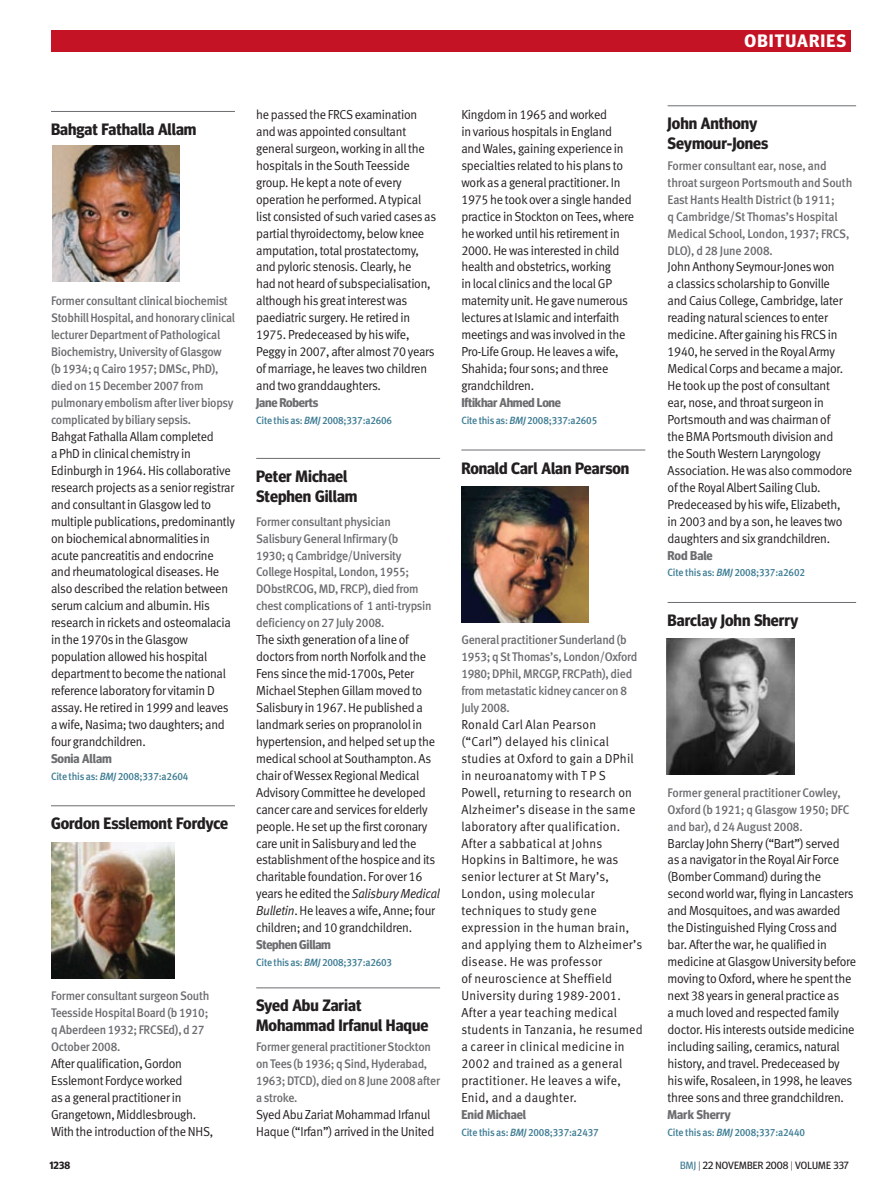
<style>
.page{position:relative;width:893px;height:1191px;background:#fff}
.page>*{position:absolute;margin:0;border:0;box-sizing:border-box;transform-origin:0 0}
.t1{font:700 18px "Meta Headline OT";color:#fff}
.obit_head{font:700 16.5px/19.5px "Meta Headline OT";color:#231f20}
.obit_sans_text{font:13.05px/17px "Meta Normal LF";letter-spacing:-.02em;color:#231f20;scale:.95 1}
.obit_sans_text-2{font:13.05px/17px "Meta Normal LF";letter-spacing:.02em;color:#231f20;scale:.95 1}
.author_biog{font:700 12.75px "Meta Headline OT";letter-spacing:-.02em;color:#6c6d70}
.author_biog-2{font:700 12.75px "Meta Headline OT";color:#6c6d70}
.obit_biog{font:12.45px/17px "Meta Medium LF";letter-spacing:-.02em;color:#6c6d70;scale:.95 1}
.Citeline{font:10.5px "Meta Medium LF";letter-spacing:-.02em;color:#3c7b93;scale:.95 1}
.t2{font:10.5px "Meta Headline OT";letter-spacing:.01em;color:#231f20}
.t3{font:700 10.5px "Meta Headline OT";color:#231f20}
.s1{font-style:italic}
.s2{color:#3c7b93}
.s3{font-weight:300}
</style>
<div class="page">
<div style="left:51px;top:30px;width:799px;height:21px;background:#c41324"></div>
<hr style="left:51px;top:111px;width:184px;height:1px;background:#6c6d70">
<hr style="left:51px;top:805px;width:184px;height:1px;background:#6c6d70">
<hr style="left:256px;top:458px;width:184px;height:1px;background:#6c6d70">
<hr style="left:256px;top:987px;width:184px;height:1px;background:#6c6d70">
<hr style="left:461px;top:450px;width:184px;height:1px;background:#6c6d70">
<hr style="left:668px;top:105px;width:188px;height:1px;background:#6c6d70">
<hr style="left:668px;top:602px;width:188px;height:1px;background:#6c6d70">
<img style="left:461px;top:486px;width:128px;height:136px">
<img style="left:666px;top:638px;width:128px;height:136px">
<img style="left:52px;top:145px;width:128px;height:136px">
<img style="left:51px;top:842px;width:123px;height:136px">
<p class="obit_head" style="left:51px;top:119px;width:147px">Bahgat Fathalla Allam</p>
<p class="obit_biog" style="left:51px;top:292px;width:195px">Former consultant clinical biochemist Stobhill Hospital, and honorary clinical lecturer Department of Pathological Biochemistry, University of Glasgow<br>(b 1934; q Cairo 1957; DMSc, PhD), died on 15 December 2007 from pulmonary embolism after liver biopsy complicated by biliary sepsis.</p>
<p class="obit_sans_text" style="left:51px;top:428px;width:195px">Bahgat Fathalla Allam completed<br>a PhD in clinical chemistry in Edinburgh in 1964. His collaborative research projects as a senior registrar and consultant in Glasgow led to multiple publications, predominantly on biochemical abnormalities in acute pancreatitis and endocrine and rheumatological diseases. He also described the relation between serum calcium and albumin. His research in rickets and osteomalacia in the 1970s in the Glasgow population allowed his hospital department to become the national reference laboratory for vitamin D assay. He retired in 1999 and leaves a wife, Nasima; two daughters; and four grandchildren.</p>
<p class="author_biog-2" style="left:51px;top:750px;width:62px">Sonia Allam</p>
<p class="Citeline" style="left:51px;top:770px;width:146px">Cite this as: <span class="s1">BMJ</span> 2008;337:a2604</p>
<p class="obit_head" style="left:51px;top:813px;width:179px">Gordon Esslemont Fordyce</p>
<p class="obit_biog" style="left:51px;top:987px;width:168px">Former consultant surgeon South<br>Teesside Hospital Board (b 1910; q Aberdeen 1932; FRCSEd), d 27<br>October 2008.</p>
<p class="obit_sans_text" style="left:51px;top:1054px;width:172px">After qualification, Gordon<br>Esslemont Fordyce worked<br>as a general practitioner in<br>Grangetown, Middlesbrough.<br>With the introduction of the NHS,</p>
<p class="obit_sans_text" style="left:256px;top:106px;width:191px">he passed the FRCS examination and was appointed consultant general surgeon, working in all the hospitals in the South Teesside group. He kept a note of every operation he performed. A typical list consisted of such varied cases as partial thyroidectomy, below knee amputation, total prostatectomy, and pyloric stenosis. Clearly, he<br>had not heard of subspecialisation, although his great interest was paediatric surgery. He retired in 1975. Predeceased by his wife, Peggy in 2007, after almost 70 years of marriage, he leaves two children and two granddaughters.</p>
<p class="author_biog" style="left:256px;top:395px;width:64px">Jane Roberts</p>
<p class="Citeline" style="left:256px;top:414px;width:145px">Cite this as: <span class="s1">BMJ</span> 2008;337:a2606</p>
<p class="obit_head" style="left:256px;top:466px;width:103px">Peter Michael<br>Stephen Gillam</p>
<p class="obit_biog" style="left:256px;top:513px;width:186px">Former consultant physician<br>Salisbury General Infirmary (b<br>1930; q Cambridge/University<br>College Hospital, London, 1955;<br>DObstRCOG, MD, FRCP), died from chest complications of α1 anti-trypsin deficiency on 27 July 2008.</p>
<p class="obit_sans_text" style="left:256px;top:631px;width:195px">The sixth generation of a line of doctors from north Norfolk and the Fens since the mid-1700s, Peter Michael Stephen Gillam moved to Salisbury in 1967. He published a landmark series on propranolol in hypertension, and helped set up the medical school at Southampton. As chair of Wessex Regional Medical Advisory Committee he developed cancer care and services for elderly people. He set up the first coronary care unit in Salisbury and led the establishment of the hospice and its charitable foundation. For over 16 years he edited the <span class="s1">Salisbury Medical Bulletin</span>. He leaves a wife, Anne; four children; and 10 grandchildren.</p>
<p class="author_biog" style="left:256px;top:937px;width:76px">Stephen Gillam</p>
<p class="Citeline" style="left:256px;top:956px;width:145px">Cite this as: <span class="s1">BMJ</span> 2008;337:a2603</p>
<p class="obit_head" style="left:256px;top:995px;width:174px">Syed Abu Zariat<br>Mohammad Irfanul Haque</p>
<p class="obit_biog" style="left:256px;top:1038px;width:195px">Former general practitioner Stockton on Tees (b 1936; q Sind, Hyderabad,<br>1963; DTCD), died on 8 June 2008 after a stroke.</p>
<p class="obit_sans_text" style="left:256px;top:1105px;width:189px">Syed Abu Zariat Mohammad Irfanul<br>Haque (“Irfan”) arrived in the United</p>
<p class="obit_sans_text" style="left:461px;top:106px;width:183px">Kingdom in 1965 and worked<br>in various hospitals in England and Wales, gaining experience in specialties related to his plans to work as a general practitioner. In<br>1975 he took over a single handed practice in Stockton on Tees, where he worked until his retirement in<br>2000. He was interested in child health and obstetrics, working<br>in local clinics and the local GP maternity unit. He gave numerous lectures at Islamic and interfaith meetings and was involved in the<br>Pro-Life Group. He leaves a wife,<br>Shahida; four sons; and three grandchildren.</p>
<p class="author_biog" style="left:461px;top:395px;width:101px">Iftikhar Ahmed Lone</p>
<p class="Citeline" style="left:461px;top:414px;width:145px">Cite this as: <span class="s1">BMJ</span> 2008;337:a2605</p>
<p class="obit_head" style="left:461px;top:458px;width:169px">Ronald Carl Alan Pearson</p>
<p class="obit_biog" style="left:461px;top:631px;width:187px">General practitioner Sunderland (b<br>1953; q St Thomas’s, London/Oxford<br>1980; DPhil, MRCGP, FRCPath), died from metastatic kidney cancer on 8<br>July 2008.</p>
<p class="obit_sans_text-2" style="left:461px;top:715px;width:192px">Ronald Carl Alan Pearson<br>(“Carl”) delayed his clinical studies at Oxford to gain a DPhil in neuroanatomy with T P S<br>Powell, returning to research on<br>Alzheimer’s disease in the same laboratory after qualification.<br>After a sabbatical at Johns<br>Hopkins in Baltimore, he was senior lecturer at St Mary’s,<br>London, using molecular techniques to study gene expression in the human brain, and applying them to Alzheimer’s disease. He was professor<br>of neuroscience at Sheffield<br>University during 1989-2001.<br>After a year teaching medical students in Tanzania, he resumed a career in clinical medicine in<br>2002 and trained as a general practitioner. He leaves a wife,<br>Enid, and a daughter.</p>
<p class="author_biog-2" style="left:461px;top:1106px;width:66px">Enid Michael</p>
<p class="Citeline" style="left:461px;top:1125px;width:146px">Cite this as: <span class="s1">BMJ</span> 2008;337:a2437</p>
<p class="t1" style="left:745px;top:30px;width:12px">obituaries</p>
<p class="obit_head" style="left:668px;top:113px;width:102px">John Anthony<br>Seymour-Jones</p>
<p class="obit_biog" style="left:668px;top:157px;width:196px">Former consultant ear, nose, and throat surgeon Portsmouth and South<br>East Hants Health District (b 1911;<br>q Cambridge/St Thomas’s Hospital<br>Medical School, London, 1937; FRCS,<br>DLO), d 28 June 2008.</p>
<p class="obit_sans_text" style="left:668px;top:258px;width:196px">John Anthony Seymour-Jones won<br>a classics scholarship to Gonville and Caius College, Cambridge, later reading natural sciences to enter medicine. After gaining his FRCS in 1940, he served in the Royal Army Medical Corps and became a major.<br>He took up the post of consultant<br>ear, nose, and throat surgeon in Portsmouth and was chairman of<br>the BMA Portsmouth division and the South Western Laryngology Association. He was also commodore of the Royal Albert Sailing Club.<br>Predeceased by his wife, Elizabeth, in 2003 and by a son, he leaves two daughters and six grandchildren.</p>
<p class="author_biog" style="left:668px;top:547px;width:47px">Rod Bale</p>
<p class="Citeline" style="left:668px;top:567px;width:146px">Cite this as: <span class="s1">BMJ</span> 2008;337:a2602</p>
<p class="obit_head" style="left:668px;top:610px;width:132px">Barclay John Sherry</p>
<p class="obit_biog" style="left:668px;top:783px;width:193px">Former general practitioner Cowley,<br>Oxford (b 1921; q Glasgow 1950; DFC and bar), d 24 August 2008.</p>
<p class="obit_sans_text" style="left:668px;top:834px;width:200px">Barclay John Sherry (“Bart”) served<br>as a navigator in the Royal Air Force (Bomber Command) during the second world war, flying in Lancasters and Mosquitoes, and was awarded the Distinguished Flying Cross and bar. After the war, he qualified in medicine at Glasgow University before moving to Oxford, where he spent the next 38 years in general practice as<br>a much loved and respected family doctor. His interests outside medicine including sailing, ceramics, natural history, and travel. Predeceased by his wife, Rosaleen, in 1998, he leaves three sons and three grandchildren.</p>
<p class="author_biog-2" style="left:668px;top:1106px;width:65px">Mark Sherry</p>
<p class="Citeline" style="left:668px;top:1125px;width:146px">Cite this as: <span class="s1">BMJ</span> 2008;337:a2440</p>
<p class="t3" style="left:49px;top:1159px;width:22px">1238</p>
<p class="t2" style="left:680px;top:1159px;width:170px"><span class="s2">BMJ</span> <span class="s3">|</span> 22 NOVEMBER 2008 <span class="s3">|</span> VOLUME 337</p>
</div>
